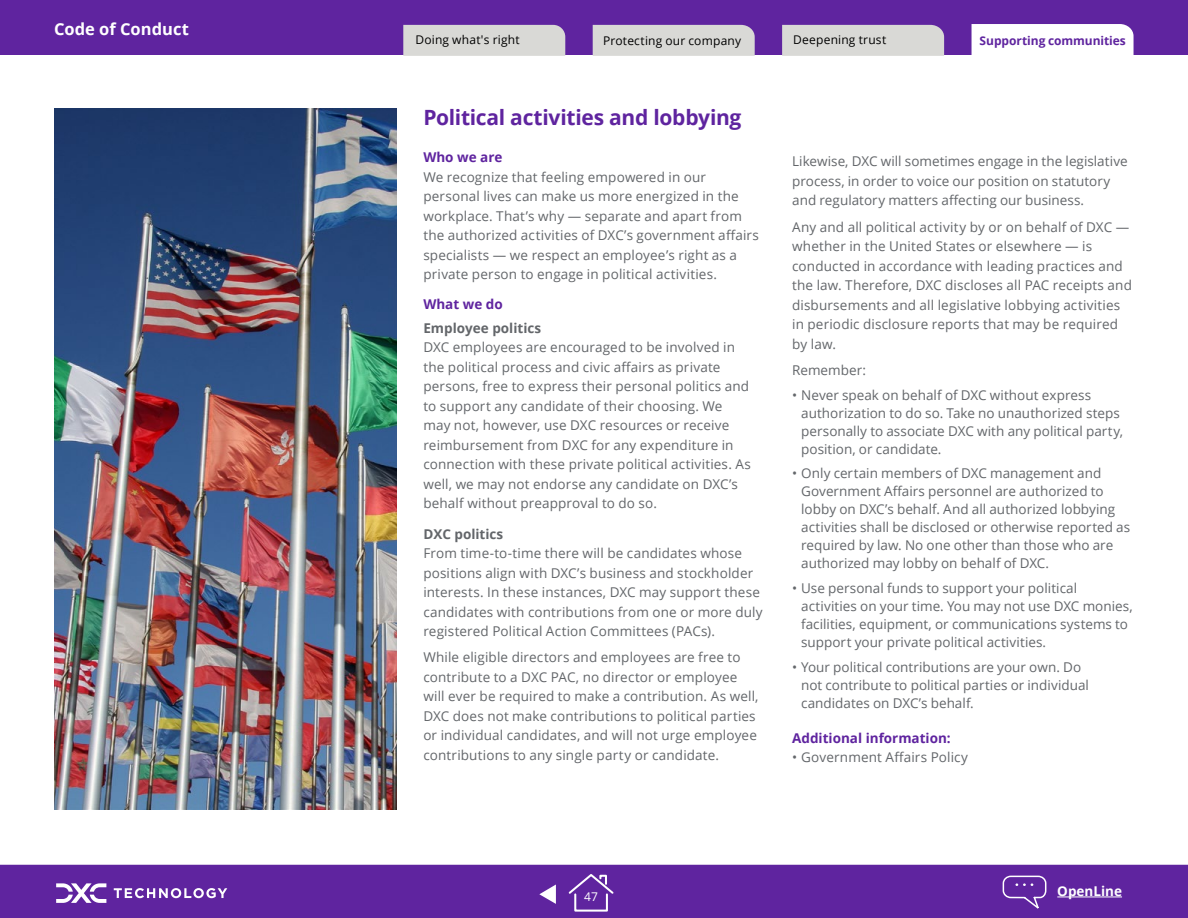
<style>
.page{position:relative;width:1188px;height:918px;background:#fff}
.page>*{position:absolute;margin:0;border:0;box-sizing:border-box;transform-origin:0 0}
.t1{font:700 21px "Open Sans";letter-spacing:-.015em;color:#5f249f}
.t2{font:700 16.5px "Open Sans";color:#fff}
.t3{font:13.5px/19.5px "Open Sans";letter-spacing:.01em;color:#63666a}
.t4{font:700 13.5px "Open Sans";color:#5f249f}
.t5{font:700 13.5px "Open Sans";color:#63666a}
.t6{font:700 13.5px "Open Sans";color:#fff}
.t7{font:12px "Open Sans";letter-spacing:.015em;color:#000}
.t8{font:700 12px "Open Sans";letter-spacing:-.005em;color:#5f249f}
.t9{font:12px "Open Sans";color:#fff}
</style>
<div class="page">
<div style="left:0;top:864px;width:1188px;height:54px;background:#5f249f"></div>
<svg style="left:567px;top:872px;width:48px;height:41px;background:#7543ac"></svg>
<hr style="left:1057px;top:897px;width:65px;height:1px;background:#fff">
<svg style="left:1002px;top:875px;width:45px;height:37px;background:#7340ab"></svg>
<svg style="left:114px;top:888px;width:113px;height:10px"></svg>
<svg style="left:56px;top:883px;width:50px;height:20px"></svg>
<div style="left:0;top:0;width:1188px;height:55px;background:#5f249f"></div>
<div style="left:403px;top:25px;width:162px;height:31px;background:#d9d9d6"></div>
<div style="left:593px;top:25px;width:162px;height:31px;background:#d9d9d6"></div>
<div style="left:782px;top:25px;width:162px;height:31px;background:#d9d9d6"></div>
<div style="left:972px;top:24px;width:162px;height:31px;background:#fff"></div>
<img style="left:54px;top:108px;width:342px;height:702px">
<svg style="left:539px;top:885px;width:17px;height:19px"></svg>
<p class="t2" style="left:54px;top:18px;width:137px">Code of Conduct</p>
<p class="t7" style="left:415px;top:31px;width:106px">Doing what's right</p>
<p class="t7" style="left:603px;top:32px;width:139px">Protecting our company</p>
<p class="t7" style="left:793px;top:31px;width:95px">Deepening trust</p>
<p class="t8" style="left:980px;top:32px;width:148px">Supporting communities</p>
<h1 class="t1" style="left:423px;top:103px;width:320px">Political activities and lobbying</h1>
<p class="t4" style="left:423px;top:148px;width:81px">Who we are</p>
<p class="t3" style="left:423px;top:167px;width:337px">We recognize that feeling empowered in our personal lives can make us more energized in the workplace. That’s why — separate and apart from the authorized activities of DXC’s government affairs specialists — we respect an employee’s right as a private person to engage in political activities.</p>
<p class="t4" style="left:423px;top:295px;width:81px">What we do</p>
<p class="t5" style="left:423px;top:318px;width:119px">Employee politics</p>
<p class="t3" style="left:423px;top:337px;width:329px">DXC employees are encouraged to be involved in the political process and civic affairs as private persons, free to express their personal politics and to support any candidate of their choosing. We may not, however, use DXC resources or receive reimbursement from DXC for any expenditure in connection with these private political activities. As well, we may not endorse any candidate on DXC’s behalf without preapproval to do so.</p>
<p class="t5" style="left:423px;top:524px;width:81px">DXC politics</p>
<p class="t3" style="left:423px;top:543px;width:341px">From time-to-time there will be candidates whose positions align with DXC’s business and stockholder interests. In these instances, DXC may support these candidates with contributions from one or more duly registered Political Action Committees (PACs).</p>
<p class="t3" style="left:423px;top:647px;width:337px">While eligible directors and employees are free to contribute to a DXC PAC, no director or employee will ever be required to make a contribution. As well, DXC does not make contributions to political parties or individual candidates, and will not urge employee contributions to any single party or candidate.</p>
<p class="t3" style="left:792px;top:152px;width:337px">Likewise, DXC will sometimes engage in the legislative process, in order to voice our position on statutory and regulatory matters affecting our business.</p>
<p class="t3" style="left:792px;top:217px;width:341px">Any and all political activity by or on behalf of DXC — whether in the United States or elsewhere — is conducted in accordance with leading practices and the law. Therefore, DXC discloses all PAC receipts and disbursements and all legislative lobbying activities in periodic disclosure reports that may be required by law.</p>
<p class="t3" style="left:792px;top:360px;width:75px">Remember:</p>
<p class="t3" style="left:801px;top:385px;width:323px;line-height:18px;text-indent:-9px">• Never speak on behalf of DXC without express authorization to do so. Take no unauthorized steps personally to associate DXC with any political party, position, or candidate.</p>
<p class="t3" style="left:801px;top:464px;width:331px;line-height:18px;text-indent:-9px">• Only certain members of DXC management and Government Affairs personnel are authorized to lobby on DXC’s behalf. And all authorized lobbying activities shall be disclosed or otherwise reported as required by law. No one other than those who are authorized may lobby on behalf of DXC.</p>
<p class="t3" style="left:801px;top:579px;width:333px;line-height:18px;text-indent:-9px">• Use personal funds to support your political activities on your time. You may not use DXC monies, facilities, equipment, or communications systems to support your private political activities.</p>
<p class="t3" style="left:801px;top:658px;width:289px;line-height:18px;text-indent:-9px">• Your political contributions are your own. Do not contribute to political parties or individual candidates on DXC’s behalf.</p>
<p class="t4" style="left:792px;top:728px;width:160px">Additional information:</p>
<p class="t3" style="left:792px;top:747px;width:177px">• Government Affairs Policy</p>
<p class="t9" style="left:584px;top:888px;width:15px">47</p>
<p class="t6" style="left:1057px;top:881px;width:66px">OpenLine</p>
</div>
